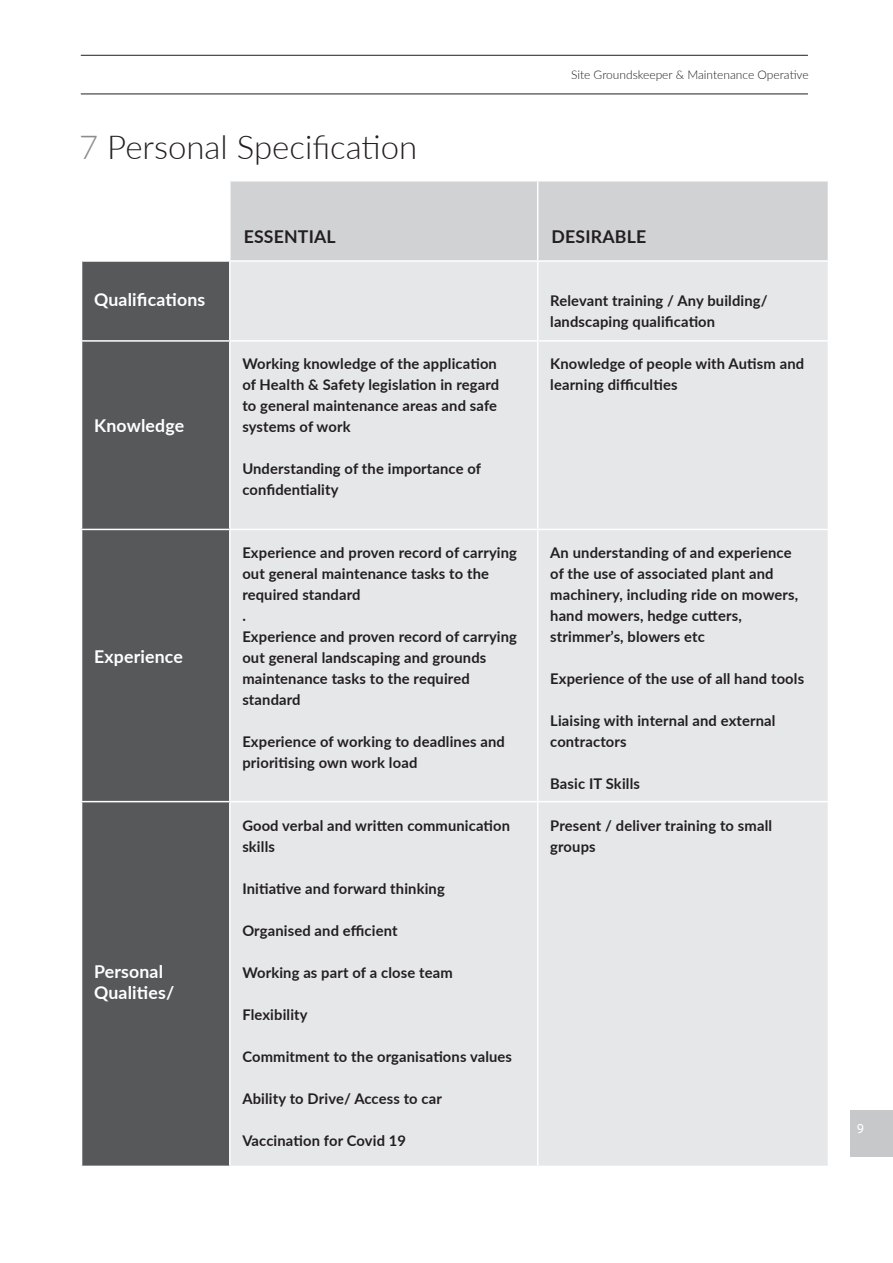
<style>
.page{position:relative;width:893px;height:1263px;background:#fff}
.page>*{position:absolute;margin:0;border:0;box-sizing:border-box;transform-origin:0 0}
.body_copy{font:300 33px "Lato";color:#231f20}
.body_copy-2{font:700 17.7px/21px "Lato";letter-spacing:.01em;color:#fff}
.body_copy-3{font:700 17.7px "Lato";letter-spacing:.01em;color:#231f20}
.body_copy-4{font:700 14.7px/21px "Lato";letter-spacing:.01em;color:#231f20}
.t1{font:13.5px "Foco";color:#fff}
.t2{font:300 12px "Lato";color:#231f20}
.s1{color:#8a8c8f}
</style>
<div class="page">
<hr style="left:81px;top:55px;width:727px;height:1px;background:#231f20">
<hr style="left:81px;top:94px;width:727px;height:1px;background:#231f20">
<div style="left:850px;top:1110px;width:43px;height:47px;background:#c7c8ca"></div>
<div style="left:231px;top:182px;width:597px;height:78px;background:#d1d2d4"></div>
<div style="left:82px;top:262px;width:147px;height:904px;background:#57585a"></div>
<div style="left:231px;top:262px;width:597px;height:904px;background:#e6e7e9"></div>
<hr style="left:537px;top:262px;width:1px;height:78px;background:#fff">
<hr style="left:81px;top:340px;width:149px;height:2px;background:#fff">
<hr style="left:230px;top:340px;width:308px;height:2px;background:#fff">
<hr style="left:538px;top:340px;width:291px;height:2px;background:#fff">
<hr style="left:537px;top:342px;width:1px;height:187px;background:#fff">
<hr style="left:81px;top:529px;width:149px;height:1px;background:#fff">
<hr style="left:230px;top:529px;width:308px;height:1px;background:#fff">
<hr style="left:538px;top:529px;width:291px;height:1px;background:#fff">
<hr style="left:537px;top:530px;width:1px;height:271px;background:#fff">
<hr style="left:81px;top:801px;width:149px;height:1px;background:#fff">
<hr style="left:230px;top:801px;width:308px;height:1px;background:#fff">
<hr style="left:538px;top:801px;width:291px;height:1px;background:#fff">
<hr style="left:537px;top:802px;width:1px;height:364px;background:#fff">
<hr style="left:537px;top:182px;width:1px;height:78px;background:#fff">
<p class="body_copy" style="left:79px;top:124px;width:340px"><span class="s1">7</span> Personal Specification</p>
<p class="t2" style="left:571px;top:66px;width:239px">Site Groundskeeper &amp; Maintenance Operative</p>
<p class="body_copy-3" style="left:244px;top:224px;width:94px">ESSENTIAL</p>
<p class="body_copy-3" style="left:552px;top:224px;width:96px">DESIRABLE</p>
<p class="body_copy-2" style="left:94px;top:288px;width:113px">Qualifications</p>
<p class="body_copy-4" style="left:550px;top:290px;width:219px">Relevant training / Any building/ landscaping qualification</p>
<p class="body_copy-2" style="left:94px;top:414px;width:92px">Knowledge</p>
<p class="body_copy-2" style="left:94px;top:645px;width:90px">Experience</p>
<p class="body_copy-2" style="left:94px;top:960px;width:82px">Personal<br>Qualities/</p>
<p class="body_copy-4" style="left:242px;top:353px;width:258px">Working knowledge of the application of Health &amp; Safety legislation in regard to general maintenance areas and safe systems of work</p>
<p class="body_copy-4" style="left:242px;top:458px;width:240px">Understanding of the importance of confidentiality</p>
<p class="body_copy-4" style="left:242px;top:542px;width:276px">Experience and proven record of carrying out general maintenance tasks to the required standard</p>
<p class="body_copy-4" style="left:242px;top:605px;width:5px">.</p>
<p class="body_copy-4" style="left:242px;top:626px;width:276px">Experience and proven record of carrying out general landscaping and grounds maintenance tasks to the required standard</p>
<p class="body_copy-4" style="left:242px;top:731px;width:264px">Experience of working to deadlines and prioritising own work load</p>
<p class="body_copy-4" style="left:242px;top:815px;width:269px">Good verbal and written communication skills</p>
<p class="body_copy-4" style="left:242px;top:878px;width:204px">Initiative and forward thinking</p>
<p class="body_copy-4" style="left:242px;top:920px;width:157px">Organised and efficient</p>
<p class="body_copy-4" style="left:242px;top:962px;width:212px">Working as part of a close team</p>
<p class="body_copy-4" style="left:242px;top:1004px;width:67px">Flexibility</p>
<p class="body_copy-4" style="left:242px;top:1046px;width:271px">Commitment to the organisations values</p>
<p class="body_copy-4" style="left:242px;top:1088px;width:201px">Ability to Drive/ Access to car</p>
<p class="body_copy-4" style="left:242px;top:1130px;width:165px">Vaccination for Covid 19</p>
<p class="body_copy-4" style="left:550px;top:353px;width:255px">Knowledge of people with Autism and learning difficulties</p>
<p class="body_copy-4" style="left:550px;top:542px;width:249px">An understanding of and experience of the use of associated plant and machinery, including ride on mowers, hand mowers, hedge cutters, strimmer’s, blowers etc</p>
<p class="body_copy-4" style="left:550px;top:668px;width:255px">Experience of the use of all hand tools</p>
<p class="body_copy-4" style="left:550px;top:710px;width:227px">Liaising with internal and external contractors</p>
<p class="body_copy-4" style="left:550px;top:773px;width:91px">Basic IT Skills</p>
<p class="body_copy-4" style="left:550px;top:815px;width:223px">Present / deliver training to small groups</p>
<p class="t1" style="left:857px;top:1119px;width:9px">9</p>
</div>
